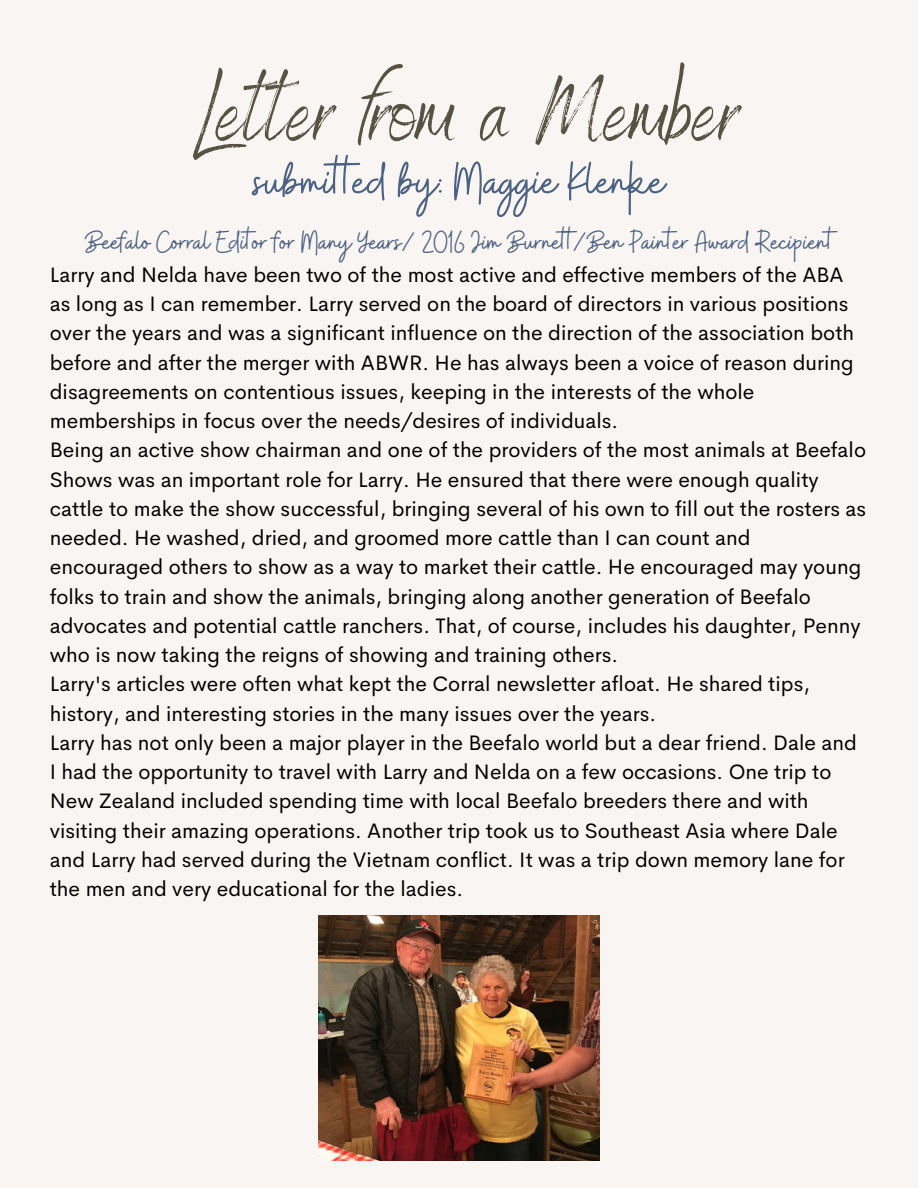
<style>
.page{position:relative;width:918px;height:1188px;background:#f9f5f2}
.page>*{position:absolute;margin:0;border:0;box-sizing:border-box;transform-origin:0 0}
.t1{font:93px "Benedict";color:#585242}
.t2{font:54px "Buffalo";color:#4c6282}
.t3{font:31.5px "Buffalo";color:#4c6282}
.t4{font:21px/29.2px "Cerebri Sans";color:#000}
</style>
<div class="page">
<img style="left:319px;top:916px;width:281px;height:245px">
<p class="t1" style="left:193px;top:52px;width:548px">Letter from a Member</p>
<p class="t2" style="left:253px;top:147px;width:413px">submit ed by: Maggie Klenke</p>
<p class="t3" style="left:85px;top:222px;width:750px">Beefalo Corral Editor for Many Years/ 2016 Jim Burnet /Ben Painter Award Recipient</p>
<p class="t4" style="left:50px;top:260px;width:806px">Larry and Nelda have been two of the most active and effective members of the ABA as long as I can remember. Larry served on the board of directors in various positions over the years and was a significant influence on the direction of the association both before and after the merger with ABWR. He has always been a voice of reason during disagreements on contentious issues, keeping in the interests of the whole memberships in focus over the needs/desires of individuals.</p>
<p class="t4" style="left:50px;top:435px;width:818px">Being an active show chairman and one of the providers of the most animals at Beefalo Shows was an important role for Larry. He ensured that there were enough quality cattle to make the show successful, bringing several of his own to fill out the rosters as needed. He washed, dried, and groomed more cattle than I can count and encouraged others to show as a way to market their cattle. He encouraged may young folks to train and show the animals, bringing along another generation of Beefalo advocates and potential cattle ranchers. That, of course, includes his daughter, Penny who is now taking the reigns of showing and training others.</p>
<p class="t4" style="left:50px;top:669px;width:762px">Larry's articles were often what kept the Corral newsletter afloat. He shared tips, history, and interesting stories in the many issues over the years.</p>
<p class="t4" style="left:50px;top:728px;width:809px">Larry has not only been a major player in the Beefalo world but a dear friend. Dale and I had the opportunity to travel with Larry and Nelda on a few occasions. One trip to New Zealand included spending time with local Beefalo breeders there and with visiting their amazing operations. Another trip took us to Southeast Asia where Dale and Larry had served during the Vietnam conflict. It was a trip down memory lane for the men and very educational for the ladies.</p>
</div>
